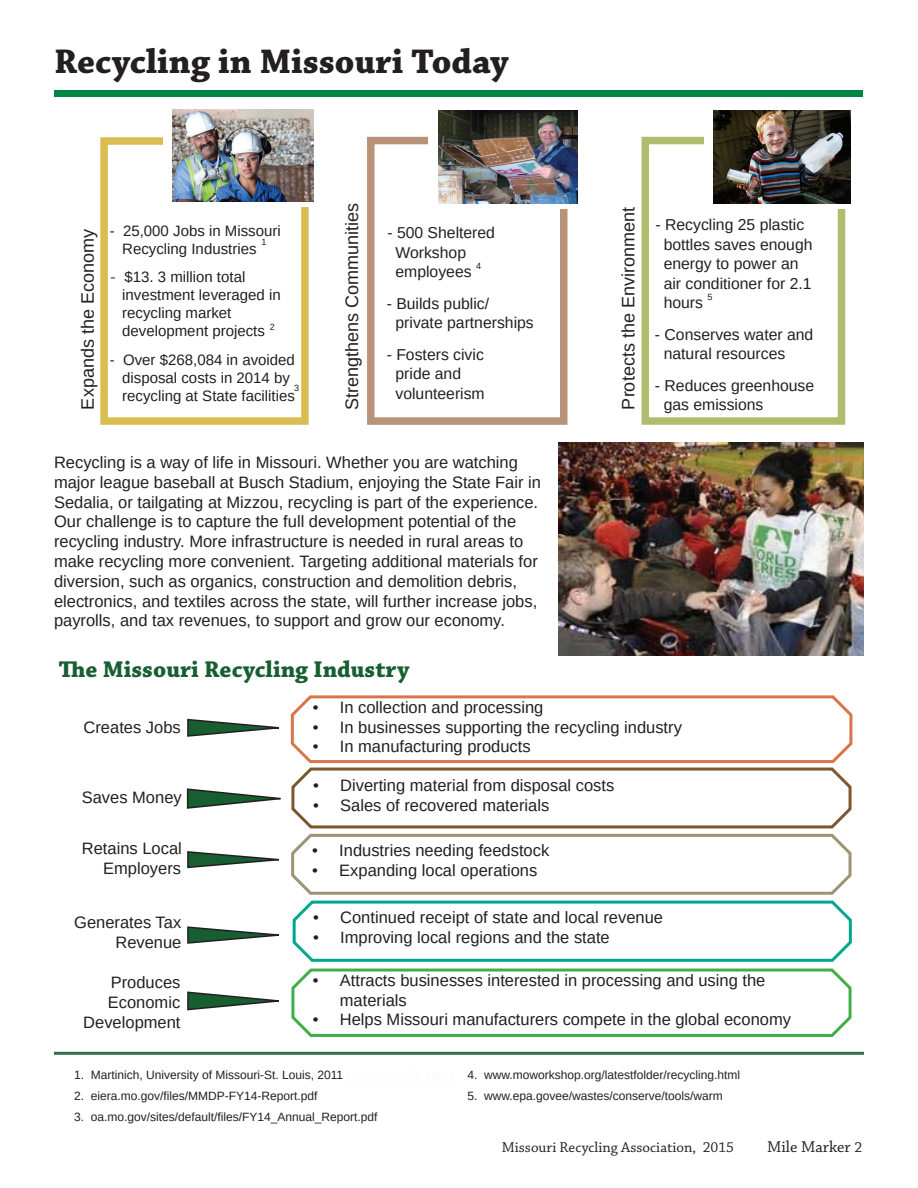
<style>
.page{position:relative;width:918px;height:1188px;background:#fff}
.page>*{position:absolute;margin:0;border:0;box-sizing:border-box;transform-origin:0 0}
.t1{font:700 36px "Chaparral Pro";color:#231f20}
.t2{font:700 24px "Chaparral Pro";color:#175e30}
.t3{font:18px "Liberation Sans";color:#231f20}
.t4{font:16.5px/19.8px "Liberation Sans";color:#231f20;text-align:right}
.t5{font:16.5px "Chaparral Pro";color:#231f20}
.t6{font:15.75px/19.5px "Liberation Sans";color:#231f20}
.t7{font:15px/18px "Liberation Sans";color:#231f20}
.t8{font:15px "Chaparral Pro";color:#231f20}
.t9{font:12px "Liberation Sans";color:#231f20}
.t10{font:9px "Liberation Sans";color:#231f20}
.s1{font-family:"Minion Pro";font-size:18px}
.s2{color:#fbfbfc}
.s3{font-size:15px}
</style>
<div class="page">
<div style="left:55px;top:90px;width:808px;height:6px;background:#008542"></div>
<div style="left:100px;top:137px;width:209px;height:288px;border:8px solid #dabd51"></div>
<div style="left:367px;top:137px;width:201px;height:288px;border:8px solid #b99377"></div>
<div style="left:642px;top:137px;width:203px;height:288px;border:8px solid #b1bd6e"></div>
<svg style="left:187px;top:718px;width:92px;height:19px"></svg>
<svg style="left:186px;top:788px;width:95px;height:21px"></svg>
<svg style="left:290px;top:695px;width:563px;height:342px"></svg>
<svg style="left:187px;top:851px;width:92px;height:18px"></svg>
<svg style="left:187px;top:926px;width:92px;height:18px"></svg>
<svg style="left:187px;top:991px;width:92px;height:20px"></svg>
<div style="left:428px;top:106px;width:157px;height:103px;background:#fff"></div>
<img style="left:438px;top:110px;width:139px;height:93px">
<div style="left:704px;top:106px;width:153px;height:103px;background:#fff"></div>
<div style="left:164px;top:106px;width:158px;height:101px;background:#fff"></div>
<img style="left:173px;top:110px;width:141px;height:92px">
<img style="left:559px;top:443px;width:305px;height:212px">
<img style="left:714px;top:111px;width:137px;height:92px">
<hr style="left:54px;top:1052px;width:810px;height:3px;background:#31724c">
<hr style="left:347px;top:1080px;width:108px;height:1px;background:#fbfbfc">
<h1 class="t1" style="left:54px;top:41px;width:456px">Recycling in Missouri Today</h1>
<p class="t3" style="left:76px;top:410px;width:182px;rotate:-90deg">Expands the Economy</p>
<p class="t7" style="left:122px;top:222px;width:160px;text-indent:-13px">- 25,000 Jobs in Missouri<br>Recycling Industries</p>
<p class="t7" style="left:122px;top:268px;width:160px;text-indent:-13px"><span class="s1">-</span> $13. 3 million total investment leveraged in recycling market development projects</p>
<p class="t7" style="left:122px;top:351px;width:174px;text-indent:-13px">- Over $268,084 in avoided disposal costs in 2014 by recycling at State facilities</p>
<p class="t10" style="left:262px;top:236px;width:7px">1</p>
<p class="t10" style="left:270px;top:321px;width:7px">2</p>
<p class="t10" style="left:294px;top:382px;width:7px">3</p>
<p class="t3" style="left:340px;top:410px;width:209px;rotate:-90deg">Strengthens Communities</p>
<p class="t3" style="left:617px;top:410px;width:204px;rotate:-90deg">Protects the Environment</p>
<p class="t6" style="left:396px;top:223px;width:101px;text-indent:-8px">- 500 Sheltered<br>Workshop employees</p>
<p class="t10" style="left:476px;top:260px;width:7px">4</p>
<p class="t6" style="left:396px;top:293px;width:140px;text-indent:-9px">- Builds public/ private partnerships</p>
<p class="t6" style="left:396px;top:344px;width:91px;text-indent:-9px">- Fosters civic pride and volunteerism</p>
<p class="t4" style="left:54px;top:453px;width:488px;text-align:left">Recycling is a way of life in Missouri. Whether you are watching major league baseball at Busch Stadium, enjoying the State Fair in Sedalia, or tailgating at Mizzou, recycling is part of the experience.<br>Our challenge is to capture the full development potential of the recycling industry. More infrastructure is needed in rural areas to make recycling more convenient. Targeting additional materials for diversion, such as organics, construction and demolition debris, electronics, and textiles across the state, will further increase jobs, payrolls, and tax revenues, to support and grow our economy.</p>
<h2 class="t2" style="left:59px;top:655px;width:352px">The Missouri Recycling Industry</h2>
<p class="t6" style="left:664px;top:215px;width:150px;text-indent:-8px">- Recycling 25 plastic bottles saves enough energy to power an air conditioner for 2.1 hours</p>
<p class="t10" style="left:707px;top:292px;width:7px">5</p>
<p class="t6" style="left:664px;top:325px;width:151px;text-indent:-9px">- Conserves water and natural resources</p>
<p class="t6" style="left:664px;top:376px;width:152px;text-indent:-9px">- Reduces greenhouse gas emissions</p>
<p class="t4" style="left:84px;top:718px;width:99px">Creates Jobs</p>
<p class="t4" style="left:82px;top:788px;width:101px">Saves Money</p>
<p class="t4" style="left:82px;top:839px;width:101px">Retains Local<br>Employers</p>
<p class="t4" style="left:74px;top:913px;width:109px">Generates Tax<br>Revenue</p>
<p class="t4" style="left:83px;top:973px;width:99px">Produces<br>Economic<br>Development</p>
<p class="t4" style="left:313px;top:697px;width:232px">• In collection and processing</p>
<p class="t4" style="left:313px;top:717px;width:371px">• In businesses supporting the recycling industry</p>
<p class="t4" style="left:313px;top:737px;width:219px">• In manufacturing products</p>
<p class="t4" style="left:313px;top:775px;width:303px">• Diverting material from disposal costs</p>
<p class="t4" style="left:313px;top:795px;width:238px">• Sales of recovered materials</p>
<p class="t4" style="left:312px;top:840px;width:239px">• Industries needing feedstock</p>
<p class="t4" style="left:312px;top:860px;width:227px">• Expanding local operations</p>
<p class="t4" style="left:313px;top:907px;width:351px">• Continued receipt of state and local revenue</p>
<p class="t4" style="left:313px;top:927px;width:298px">• Improving local regions and the state</p>
<p class="t4" style="left:340px;top:970px;width:427px;text-align:left;text-indent:-27px">• Attracts businesses interested in processing and using the materials</p>
<p class="t4" style="left:313px;top:1010px;width:480px">• Helps Missouri manufacturers compete in the global economy</p>
<p class="t9" style="left:74px;top:1067px;width:668px">1. Martinich, University of Missouri-St. Louis, 2011 <span class="s2">Naruinich, -St. Louis</span> 4. www.moworkshop.org/latestfolder/recycling.html</p>
<p class="t9" style="left:74px;top:1088px;width:245px">2. eiera.mo.gov/files/MMDP-FY14-Report.pdf</p>
<p class="t9" style="left:468px;top:1088px;width:257px">5. www.epa.govee/wastes/conserve/tools/warm</p>
<p class="t9" style="left:74px;top:1109px;width:305px">3. oa.mo.gov/sites/default/files/FY14_Annual_Report.pdf</p>
<p class="t8" style="left:502px;top:1139px;width:234px">Missouri Recycling Association, 2015</p>
<p class="t5" style="left:767px;top:1138px;width:97px">Mile Marker <span class="s3">2</span></p>
</div>
